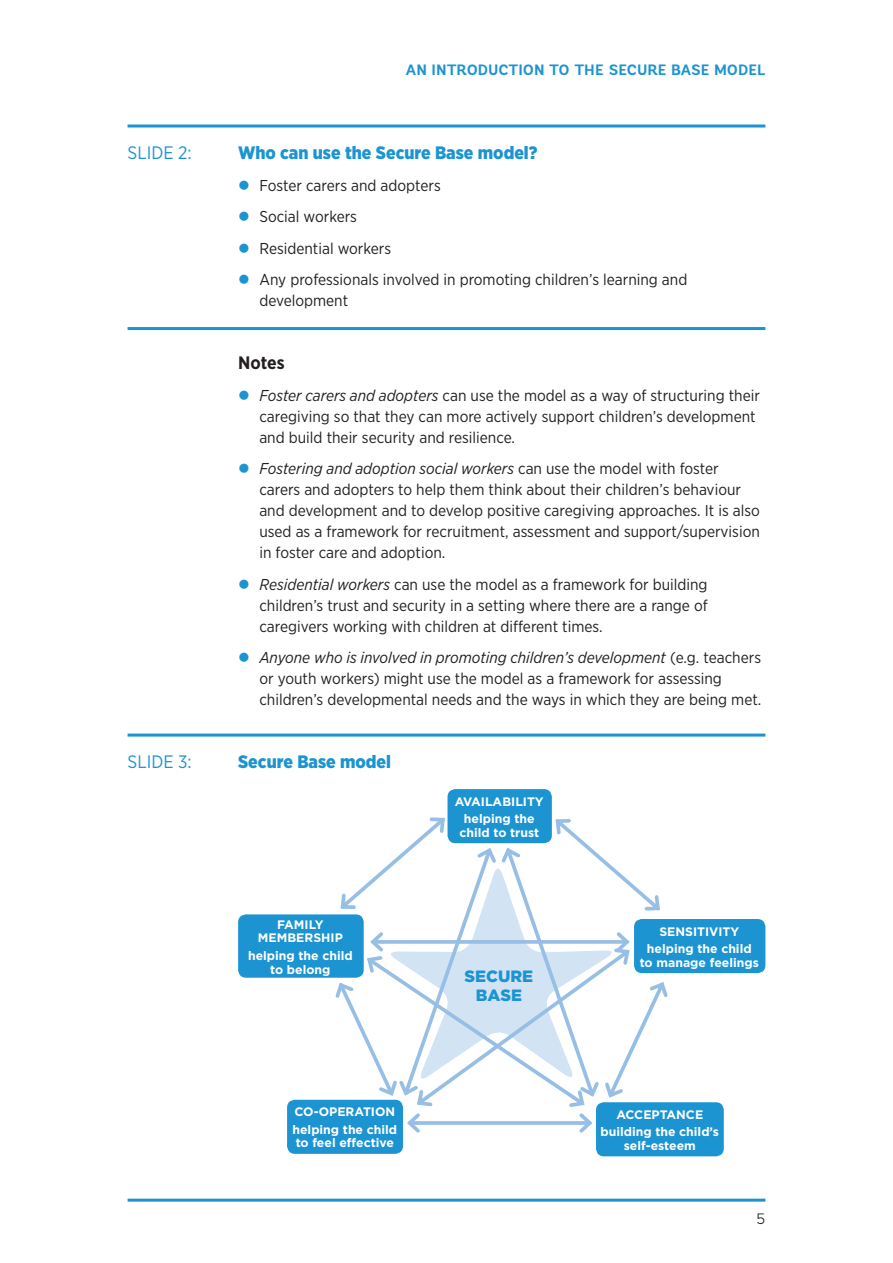
<style>
.page{position:relative;width:893px;height:1263px;background:#fff}
.page>*{position:absolute;margin:0;border:0;box-sizing:border-box;transform-origin:0 0}
.t1{font:900 18px "Gotham Narrow";color:#1c94d2}
.t2{font:18px "Gotham Narrow";color:#1c94d2}
.t3{font:700 18px "Gotham Narrow";color:#231f20}
.t4{font:900 16.35px/19px "Gotham";color:#1c94d2;text-align:center}
.t5{font:15.75px/21px "Gotham Narrow";color:#231f20}
.t6{font:700 15px "Andes";letter-spacing:-.02em;color:#1c94d2}
.t7{font:300 15px "Andes";color:#231f20}
.t8{font:700 12.3px/17.5px "Gotham";color:#fff;text-align:center}
.s1{font-style:italic}
</style>
<div class="page">
<hr style="left:128px;top:125px;width:637px;height:3px;background:#1c94d2">
<hr style="left:128px;top:327px;width:637px;height:3px;background:#1c94d2">
<hr style="left:128px;top:734px;width:637px;height:3px;background:#1c94d2">
<hr style="left:128px;top:1199px;width:637px;height:3px;background:#1c94d2">
<div style="left:238px;top:914px;width:126px;height:64px;background:#1c94d2;border-radius:8px"></div>
<div style="left:634px;top:919px;width:131px;height:54px;background:#1c94d2;border-radius:8px"></div>
<div style="left:287px;top:1100px;width:116px;height:54px;background:#1c94d2;border-radius:8px"></div>
<div style="left:596px;top:1102px;width:128px;height:54px;background:#1c94d2;border-radius:8px"></div>
<div style="left:448px;top:789px;width:104px;height:54px;background:#1c94d2;border-radius:8px"></div>
<svg style="left:333px;top:814px;width:337px;height:319px"></svg>
<p class="t6" style="left:406px;top:60px;width:361px">AN INTRODUCTION TO THE SECURE BASE MODEL</p>
<p class="t2" style="left:128px;top:142px;width:66px">SLIDE 2:</p>
<p class="t1" style="left:238px;top:141px;width:301px">Who can use the Secure Base model?</p>
<p class="t5" style="left:259px;top:169px;width:429px;line-height:31.5px">Foster carers and adopters<br>Social workers<br>Residential workers<br>Any professionals involved in promoting children’s learning and</p>
<p class="t5" style="left:259px;top:290px;width:90px">development</p>
<p class="t3" style="left:238px;top:351px;width:48px">Notes</p>
<p class="t5" style="left:259px;top:384px;width:502px"><span class="s1">Foster carers and adopters</span> can use the model as a way of structuring their caregiving so that they can more actively support children’s development and build their security and resilience.</p>
<p class="t5" style="left:259px;top:458px;width:502px"><span class="s1">Fostering and adoption social workers</span> can use the model with foster carers and adopters to help them think about their children’s behaviour and development and to develop positive caregiving approaches. It is also used as a framework for recruitment, assessment and support/supervision in foster care and adoption.</p>
<p class="t5" style="left:259px;top:573px;width:450px;text-align:justify"><span class="s1">Residential workers</span> can use the model as a framework for building children’s trust and security in a setting where there are a range of caregivers working with children at different times.</p>
<p class="t5" style="left:259px;top:647px;width:503px"><span class="s1">Anyone who is involved in promoting children’s development</span> (e.g. teachers or youth workers) might use the model as a framework for assessing children’s developmental needs and the ways in which they are being met.</p>
<p class="t2" style="left:128px;top:751px;width:66px">SLIDE 3:</p>
<p class="t1" style="left:238px;top:750px;width:154px">Secure Base model</p>
<p class="t8" style="left:258px;top:917px;width:86px;line-height:13.6px">FAMILY<br>MEMBERSHIP</p>
<p class="t8" style="left:248px;top:948px;width:106px;line-height:13.6px">helping the child to belong</p>
<p class="t8" style="left:292px;top:1103px;width:106px;text-align:left">CO-OPERATION helping the child</p>
<p class="t8" style="left:296px;top:1134px;width:100px">to feel effective</p>
<p class="t8" style="left:455px;top:792px;width:90px">AVAILABILITY helping the</p>
<p class="t8" style="left:459px;top:823px;width:81px">child to trust</p>
<p class="t4" style="left:465px;top:966px;width:70px">SECURE<br>BASE</p>
<p class="t8" style="left:647px;top:922px;width:106px">SENSITIVITY helping the child</p>
<p class="t8" style="left:640px;top:953px;width:121px">to manage feelings</p>
<p class="t8" style="left:600px;top:1105px;width:120px">ACCEPTANCE building the child’s</p>
<p class="t8" style="left:624px;top:1136px;width:74px">self-esteem</p>
<p class="t7" style="left:756px;top:1210px;width:10px">5</p>
</div>
